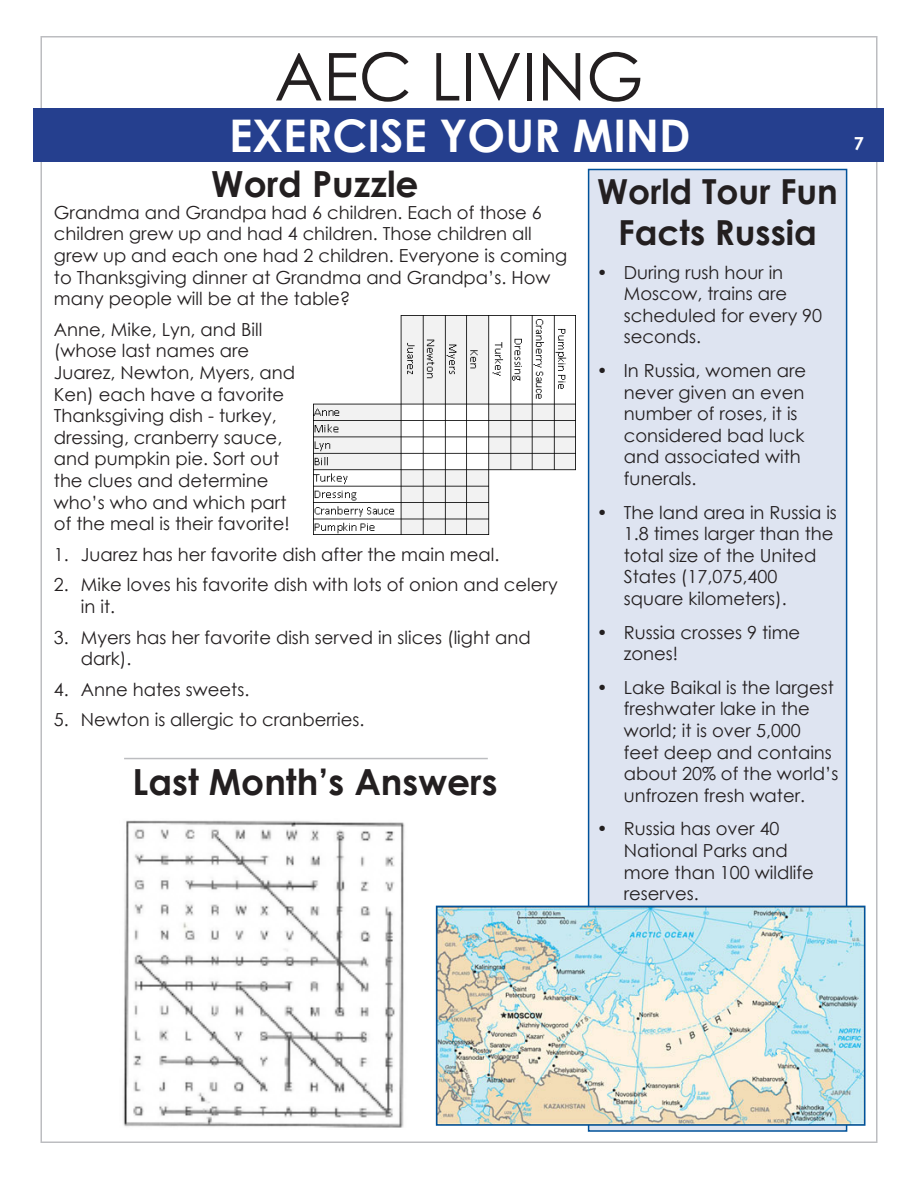
<style>
.page{position:relative;width:918px;height:1188px;background:#fff}
.page>*{position:absolute;margin:0;border:0;box-sizing:border-box;transform-origin:0 0}
.t1{font:66px "Century Gothic";color:#231f20}
.t2{font:700 45px "Century Gothic";color:#fff}
.t3{font:700 36px "Century Gothic";color:#231f20}
.t4{font:700 34.5px/41.4px "Century Gothic";color:#231f20;text-align:center}
.t5{font:18px/21.6px "Century Gothic";color:#231f20}
.t6{font:700 18px "Century Gothic";color:#fff}
</style>
<div class="page">
<div style="left:34px;top:108px;width:850px;height:54px;background:#253f8e"></div>
<hr style="left:124px;top:758px;width:364px;height:1px;background:#bcbdc0">
<div style="left:589px;top:170px;width:258px;height:961px;background:#dee4f1"></div>
<div style="left:588px;top:169px;width:259px;height:963px;border:2px solid #01529a"></div>
<img style="left:439px;top:909px;width:424px;height:214px">
<div style="left:436px;top:906px;width:430px;height:220px;border:2px solid #01529a"></div>
<img style="left:123px;top:820px;width:282px;height:308px">
<img style="left:313px;top:315px;width:262px;height:219px">
<p class="t1" style="left:274px;top:31px;width:371px">AEC LIVING</p>
<p class="t2" style="left:229px;top:101px;width:463px">EXERCISE YOUR MIND</p>
<p class="t3" style="left:211px;top:156px;width:209px">Word Puzzle</p>
<p class="t5" style="left:54px;top:201px;width:515px">Grandma and Grandpa had 6 children. Each of those 6 children grew up and had 4 children. Those children all grew up and each one had 2 children. Everyone is coming to Thanksgiving dinner at Grandma and Grandpa’s. How many people will be at the table?</p>
<p class="t5" style="left:54px;top:318px;width:243px">Anne, Mike, Lyn, and Bill (whose last names are<br>Juarez, Newton, Myers, and<br>Ken) each have a favorite<br>Thanksgiving dish - turkey, dressing, cranberry sauce, and pumpkin pie. Sort out the clues and determine who’s who and which part of the meal is their favorite!</p>
<p class="t5" style="left:54px;top:543px;width:447px">1. Juarez has her favorite dish after the main meal.</p>
<p class="t5" style="left:81px;top:574px;width:478px;text-indent:-27px">2. Mike loves his favorite dish with lots of onion and celery in it.</p>
<p class="t5" style="left:81px;top:626px;width:451px;text-indent:-27px">3. Myers has her favorite dish served in slices (light and dark).</p>
<p class="t5" style="left:54px;top:678px;width:197px">4. Anne hates sweets.</p>
<p class="t5" style="left:54px;top:709px;width:312px">5. Newton is allergic to cranberries.</p>
<p class="t3" style="left:133px;top:755px;width:367px">Last Month’s Answers</p>
<p class="t4" style="left:597px;top:169px;width:242px">World Tour Fun<br>Facts Russia</p>
<p class="t5" style="left:624px;top:261px;width:200px;text-indent:-27px">• During rush hour in<br>Moscow, trains are scheduled for every 90 seconds.</p>
<p class="t5" style="left:624px;top:359px;width:184px;text-indent:-27px">• In Russia, women are never given an even number of roses, it is considered bad luck and associated with funerals.</p>
<p class="t5" style="left:624px;top:501px;width:215px;text-indent:-27px">• The land area in Russia is<br>1.8 times larger than the total size of the United<br>States (17,075,400 square kilometers).</p>
<p class="t5" style="left:624px;top:621px;width:178px;text-indent:-27px">• Russia crosses 9 time zones!</p>
<p class="t5" style="left:624px;top:676px;width:216px;text-indent:-27px">• Lake Baikal is the largest freshwater lake in the world; it is over 5,000 feet deep and contains about 20% of the world’s unfrozen fresh water.</p>
<p class="t5" style="left:624px;top:818px;width:192px;text-indent:-27px">• Russia has over 40<br>National Parks and more than 100 wildlife reserves.</p>
<p class="t6" style="left:854px;top:130px;width:12px">7</p>
</div>
